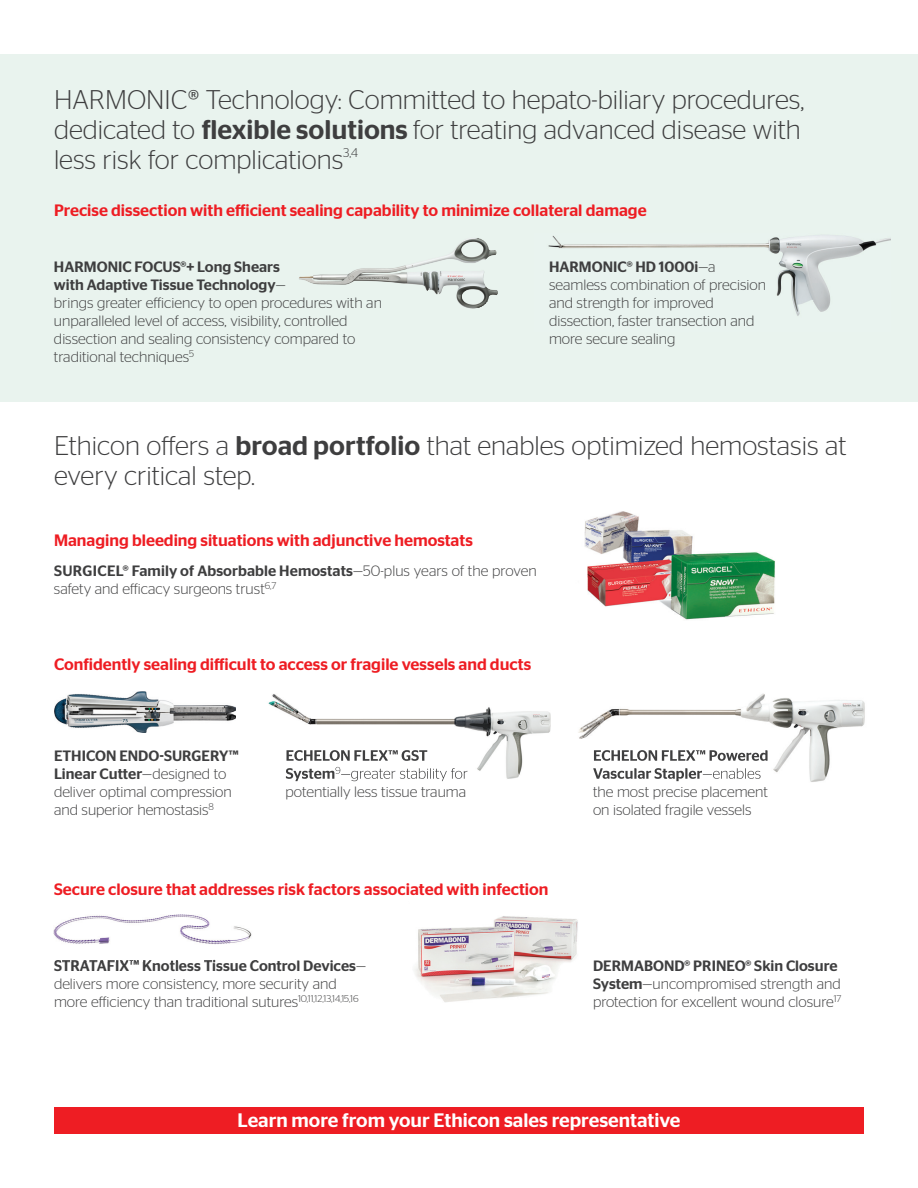
<style>
.page{position:relative;width:918px;height:1188px;background:#fff}
.page>*{position:absolute;margin:0;border:0;box-sizing:border-box;transform-origin:0 0}
.t1{font:300 27px/30px "Stag Sans";color:#3e3e3f}
.t2{font:500 19.5px "Stag Sans";color:#fff}
.t3{font:500 16.5px "Stag Sans";color:#ee1d23}
.t4{font:300 15px/18px "Stag Sans";color:#3e3e3f}
.t5{font:300 12.6px "Stag Sans";color:#3e3e3f}
.s1{font-weight:500}
</style>
<div class="page">
<div style="left:0;top:54px;width:918px;height:348px;background:#e9f3ee"></div>
<img style="left:578px;top:693px;width:287px;height:89px">
<img style="left:594px;top:750px;width:174px;height:11px">
<img style="left:593px;top:768px;width:109px;height:13px">
<img style="left:703px;top:768px;width:58px;height:11px">
<img style="left:55px;top:692px;width:181px;height:40px">
<img style="left:268px;top:694px;width:283px;height:88px">
<img style="left:287px;top:750px;width:141px;height:11px">
<img style="left:286px;top:768px;width:48px;height:13px">
<svg style="left:335px;top:767px;width:5px;height:7px"></svg>
<img style="left:341px;top:768px;width:127px;height:13px">
<img style="left:548px;top:235px;width:343px;height:81px">
<img style="left:299px;top:239px;width:169px;height:46px">
<img style="left:584px;top:511px;width:191px;height:109px">
<img style="left:53px;top:914px;width:199px;height:46px">
<img style="left:55px;top:960px;width:202px;height:1px">
<img style="left:414px;top:916px;width:164px;height:86px">
<div style="left:54px;top:1107px;width:810px;height:27px;background:#ee1d23"></div>
<h1 class="t1" style="left:54px;top:85px;width:752px">HARMONIC® Technology: Committed to hepato-biliary procedures, dedicated to <span class="s1">flexible solutions</span> for treating advanced disease with less risk for complications</h1>
<p class="t5" style="left:343px;top:146px;width:16px">3,4</p>
<p class="t3" style="left:54px;top:201px;width:594px">Precise dissection with efficient sealing capability to minimize collateral damage</p>
<p class="t4" style="left:54px;top:257px;width:329px"><span class="s1">HARMONIC FOCUS®+ Long Shears<br>with Adaptive Tissue Technology</span>—<br>brings greater efficiency to open procedures with an unparalleled level of access, visibility, controlled dissection and sealing consistency compared to traditional techniques<sup>5</sup></p>
<p class="t4" style="left:549px;top:257px;width:219px"><span class="s1">HARMONIC® HD 1000i</span>—a seamless combination of precision and strength for improved dissection, faster transection and more secure sealing</p>
<h1 class="t1" style="left:54px;top:430px;width:794px">Ethicon offers a <span class="s1">broad portfolio</span> that enables optimized hemostasis at every critical step.</h1>
<p class="t3" style="left:54px;top:530px;width:421px">Managing bleeding situations with adjunctive hemostats</p>
<p class="t4" style="left:54px;top:561px;width:484px"><span class="s1">SURGICEL® Family of Absorbable Hemostats</span>—50-plus years of the proven safety and efficacy surgeons trust<sup>6,7</sup></p>
<p class="t3" style="left:54px;top:655px;width:479px">Confidently sealing difficult to access or fragile vessels and ducts</p>
<p class="t4" style="left:54px;top:746px;width:186px"><span class="s1">ETHICON ENDO-SURGERY™<br>Linear Cutter</span>—designed to deliver optimal compression and superior hemostasis<sup>8</sup></p>
<p class="t4" style="left:286px;top:782px;width:182px">potentially less tissue trauma</p>
<p class="t3" style="left:54px;top:880px;width:496px">Secure closure that addresses risk factors associated with infection</p>
<p class="t4" style="left:593px;top:782px;width:176px">the most precise placement on isolated fragile vessels</p>
<p class="t4" style="left:54px;top:956px;width:313px"><span class="s1">STRATAFIX™ Knotless Tissue Control Devices</span>— delivers more consistency, more security and more efficiency than traditional sutures<sup>10,11,12,13,14,15,16</sup></p>
<p class="t4" style="left:593px;top:956px;width:250px"><span class="s1">DERMABOND® PRINEO® Skin Closure<br>System</span>—uncompromised strength and protection for excellent wound closure<sup>17</sup></p>
<h2 class="t2" style="left:238px;top:1109px;width:444px">Learn more from your Ethicon sales representative</h2>
</div>
